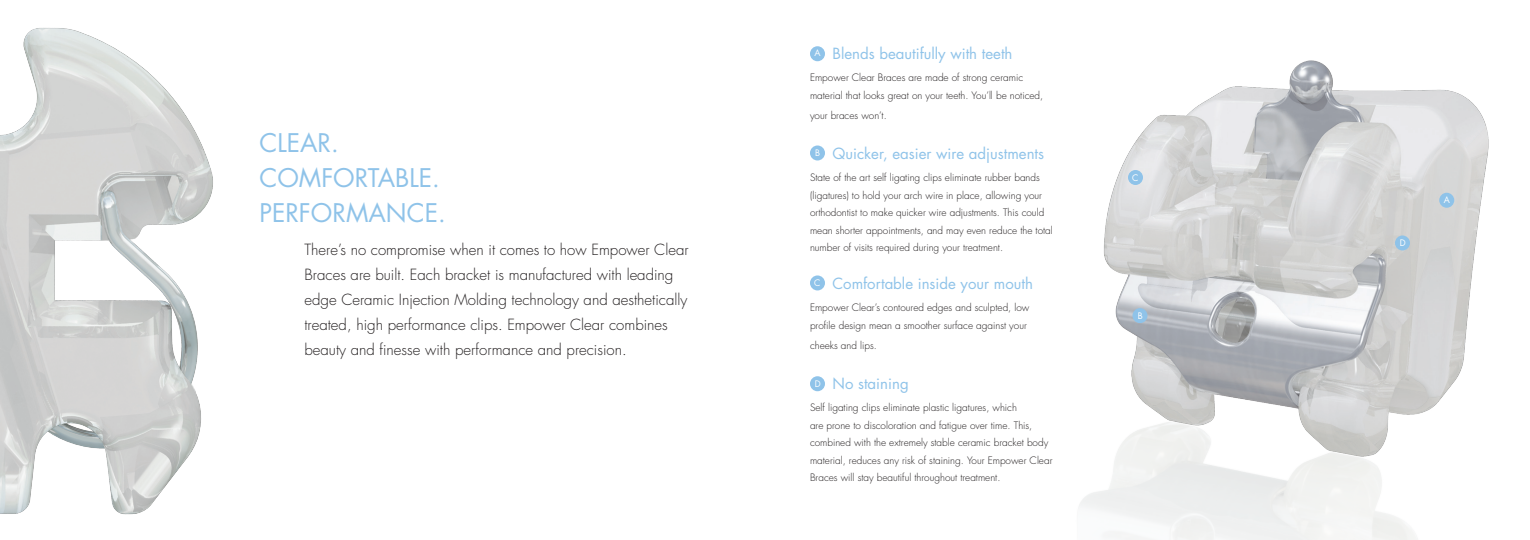
<style>
.page{position:relative;width:1530px;height:540px;background:#fff}
.page>*{position:absolute;margin:0;border:0;box-sizing:border-box;transform-origin:0 0}
.BODY_TEXT_2_LARGE{font:25px "Futura Std";color:#8fc3e9}
.t1{font:300 15px/25px "Futura Std";color:#231f20}
.t2{font:15px "Futura Std";color:#8fc3e9}
.t3{font:300 10px/17.5px "Futura Std";color:#231f20}
.t4{font:8.75px "Futura Std";color:#fff}
</style>
<div class="page">
<img style="left:0;top:28px;width:213px;height:487px">
<img style="left:1079px;top:60px;width:410px;height:480px">
<div style="left:1439px;top:193px;width:15px;height:15px;background:#8fc3e9;border-radius:50%"></div>
<div style="left:1395px;top:235px;width:15px;height:15px;background:#8fc3e9;border-radius:50%"></div>
<div style="left:1132px;top:308px;width:16px;height:15px;background:#8fc3e9;border-radius:50%"></div>
<div style="left:1128px;top:170px;width:15px;height:15px;background:#8fc3e9;border-radius:50%"></div>
<div style="left:810px;top:146px;width:15px;height:15px;background:#8fc3e9;border-radius:50%"></div>
<div style="left:810px;top:46px;width:15px;height:15px;background:#8fc3e9;border-radius:50%"></div>
<div style="left:810px;top:275px;width:15px;height:15px;background:#8fc3e9;border-radius:50%"></div>
<div style="left:810px;top:376px;width:15px;height:15px;background:#8fc3e9;border-radius:50%"></div>
<p class="BODY_TEXT_2_LARGE" style="left:260px;top:127px;width:81px">CLEAR.</p>
<p class="BODY_TEXT_2_LARGE" style="left:260px;top:162px;width:182px">COMFORTABLE.</p>
<p class="BODY_TEXT_2_LARGE" style="left:260px;top:197px;width:188px">PERFORMANCE.</p>
<p class="t1" style="left:305px;top:237px;width:386px">There’s no compromise when it comes to how Empower Clear Braces are built. Each bracket is manufactured with leading edge Ceramic Injection Molding technology and aesthetically treated, high performance clips. Empower Clear combines beauty and finesse with performance and precision.</p>
<p class="t2" style="left:832px;top:44px;width:182px">Blends beautifully with teeth</p>
<p class="t3" style="left:810px;top:69px;width:235px">Empower Clear Braces are made of strong ceramic material that looks great on your teeth. You’ll be noticed,</p>
<p class="t3" style="left:810px;top:107px;width:78px">your braces won’t.</p>
<p class="t2" style="left:832px;top:144px;width:213px">Quicker, easier wire adjustments</p>
<p class="t3" style="left:810px;top:169px;width:244px">State of the art self ligating clips eliminate rubber bands (ligatures) to hold your arch wire in place, allowing your orthodontist to make quicker wire adjustments. This could mean shorter appointments, and may even reduce the total number of visits required during your treatment.</p>
<p class="t2" style="left:832px;top:274px;width:202px">Comfortable inside your mouth</p>
<p class="t3" style="left:810px;top:299px;width:221px">Empower Clear’s contoured edges and sculpted, low profile design mean a smoother surface against your</p>
<p class="t3" style="left:810px;top:337px;width:68px">cheeks and lips.</p>
<p class="t2" style="left:832px;top:374px;width:78px">No staining</p>
<p class="t3" style="left:810px;top:399px;width:244px">Self ligating clips eliminate plastic ligatures, which<br>are prone to discoloration and fatigue over time. This, combined with the extremely stable ceramic bracket body material, reduces any risk of staining. Your Empower Clear Braces will stay beautiful throughout treatment.</p>
<p class="t4" style="left:814px;top:48px;width:8px">A</p>
<p class="t4" style="left:815px;top:147px;width:6px">B</p>
<p class="t4" style="left:814px;top:278px;width:8px">C</p>
<p class="t4" style="left:815px;top:378px;width:7px">D</p>
<p class="t4" style="left:1132px;top:172px;width:8px">C</p>
<p class="t4" style="left:1138px;top:310px;width:6px">B</p>
<p class="t4" style="left:1400px;top:237px;width:7px">D</p>
<p class="t4" style="left:1444px;top:194px;width:8px">A</p>
</div>
